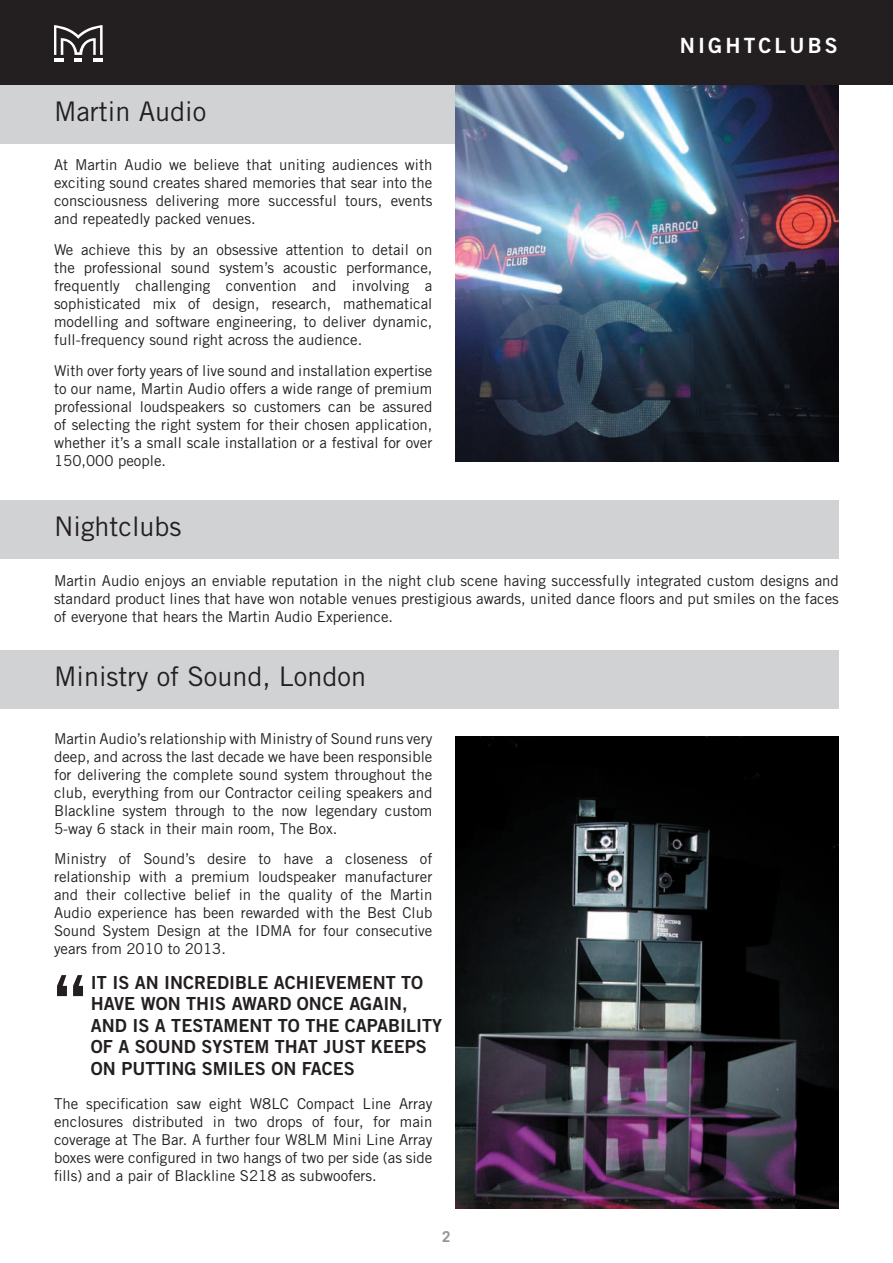
<style>
.page{position:relative;width:893px;height:1263px;background:#fff}
.page>*{position:absolute;margin:0;border:0;box-sizing:border-box;transform-origin:0 0}
.t1{font:72px "Trade Gothic Bold Two";color:#231f20}
.t2{font:27px "Trade Gothic";color:#231f20}
.t3{font:21px "Trade Gothic Bold Two";letter-spacing:.15em;color:#fff}
.t4{font:18px/21.6px "Trade Gothic Bold Two";color:#231f20}
.t5{font:15px/18px "Trade Gothic";color:#231f20;text-align:justify}
.t6{font:700 15px "Trade Gothic";color:#939598}
</style>
<div class="page">
<div style="left:0;top:0;width:893px;height:85px;background:#231f20"></div>
<svg style="left:54px;top:25px;width:49px;height:36px"></svg>
<div style="left:0;top:85px;width:461px;height:58px;background:#d1d2d4"></div>
<img style="left:455px;top:85px;width:384px;height:377px">
<div style="left:0;top:500px;width:839px;height:59px;background:#d1d2d4"></div>
<div style="left:0;top:650px;width:839px;height:59px;background:#d1d2d4"></div>
<img style="left:455px;top:737px;width:384px;height:472px">
<h2 class="t2" style="left:54px;top:95px;width:154px">Martin Audio</h2>
<p class="t5" style="left:54px;top:156px;width:380px">At Martin Audio we believe that uniting audiences with exciting sound creates shared memories that sear into the consciousness delivering more successful tours, events and repeatedly packed venues.</p>
<p class="t5" style="left:54px;top:240px;width:380px">We achieve this by an obsessive attention to detail on the professional sound system’s acoustic performance, frequently challenging convention and involving a sophisticated mix of design, research, mathematical modelling and software engineering, to deliver dynamic, full-frequency sound right across the audience.</p>
<p class="t5" style="left:54px;top:361px;width:380px">With over forty years of live sound and installation expertise to our name, Martin Audio offers a wide range of premium professional loudspeakers so customers can be assured of selecting the right system for their chosen application, whether it’s a small scale installation or a festival for over 150,000 people.</p>
<h2 class="t2" style="left:54px;top:510px;width:129px">Nightclubs</h2>
<h3 class="t3" style="left:680px;top:33px;width:159px">NIGHTCLUBS</h3>
<p class="t5" style="left:54px;top:571px;width:786px">Martin Audio enjoys an enviable reputation in the night club scene having successfully integrated custom designs and standard product lines that have won notable venues prestigious awards, united dance floors and put smiles on the faces of everyone that hears the Martin Audio Experience.</p>
<h2 class="t2" style="left:54px;top:660px;width:313px">Ministry of Sound, London</h2>
<p class="t5" style="left:54px;top:730px;width:380px">Martin Audio’s relationship with Ministry of Sound runs very deep, and across the last decade we have been responsible for delivering the complete sound system throughout the club, everything from our Contractor ceiling speakers and Blackline system through to the now legendary custom 5-way 6 stack in their main room, The Box.</p>
<p class="t5" style="left:54px;top:849px;width:380px">Ministry of Sound’s desire to have a closeness of relationship with a premium loudspeaker manufacturer and their collective belief in the quality of the Martin Audio experience has been rewarded with the Best Club Sound System Design at the IDMA for four consecutive years from 2010 to 2013.</p>
<h1 class="t1" style="left:54px;top:957px;width:33px">“</h1>
<p class="t4" style="left:91px;top:971px;width:353px">IT IS AN INCREDIBLE ACHIEVEMENT TO<br>HAVE WON THIS AWARD ONCE AGAIN,<br>AND IS A TESTAMENT TO THE CAPABILITY<br>OF A SOUND SYSTEM THAT JUST KEEPS<br>ON PUTTING SMILES ON FACES</p>
<p class="t5" style="left:54px;top:1094px;width:380px">The specification saw eight W8LC Compact Line Array enclosures distributed in two drops of four, for main coverage at The Bar. A further four W8LM Mini Line Array boxes were configured in two hangs of two per side (as side fills) and a pair of Blackline S218 as subwoofers.</p>
<p class="t6" style="left:442px;top:1227px;width:10px">2</p>
</div>
